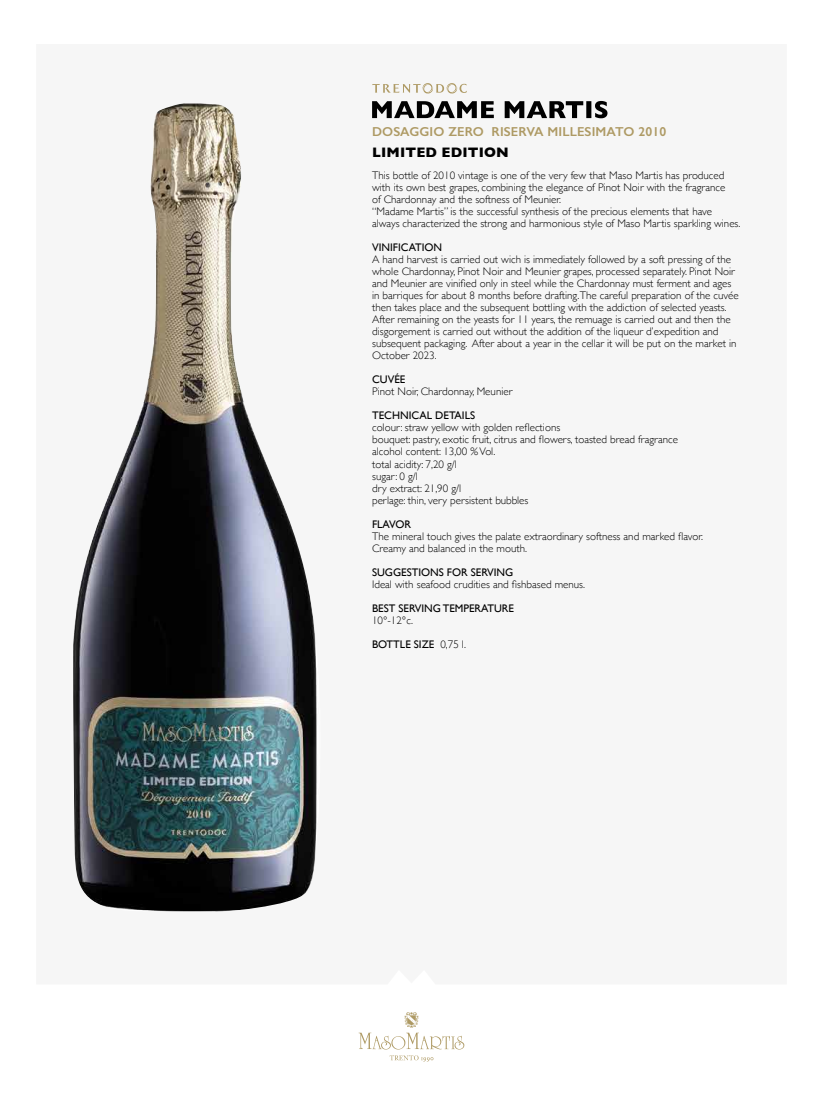
<style>
.page{position:relative;width:823px;height:1098px;background:#fff}
.page>*{position:absolute;margin:0;border:0;box-sizing:border-box;transform-origin:0 0}
.t1{font:700 14px "Gill Sans";letter-spacing:.01em;color:#000}
.t2{font:600 13px "Gill Sans";letter-spacing:.01em;color:#ae9a64}
.t3{font:300 11px/12px "Gill Sans";color:#000}
.t4{font:11px "Gill Sans";color:#000}
.s1{font-weight:400}
</style>
<div class="page">
<svg style="left:372px;top:101px;width:235px;height:17px"></svg>
<svg style="left:372px;top:83px;width:94px;height:11px"></svg>
<svg style="left:358px;top:1012px;width:106px;height:49px"></svg>
<img style="left:73px;top:103px;width:244px;height:809px">
<p class="t2" style="left:372px;top:124px;width:295px">DOSAGGIO ZERO RISERVA MILLESIMATO 2010</p>
<p class="t1" style="left:372px;top:141px;width:138px">LIMITED EDITION</p>
<p class="t3" style="left:372px;top:169px;width:369px">This bottle of 2010 vintage is one of the very few that Maso Martis has produced with its own best grapes, combining the elegance of Pinot Noir with the fragrance<br>of Chardonnay and the softness of Meunier.<br>“Madame Martis” is the successful synthesis of the precious elements that have always characterized the strong and harmonious style of Maso Martis sparkling wines.</p>
<p class="t4" style="left:372px;top:241px;width:71px">VINIFICATION</p>
<p class="t3" style="left:372px;top:253px;width:368px">A hand harvest is carried out wich is immediately followed by a soft pressing of the whole Chardonnay, Pinot Noir and Meunier grapes, processed separately. Pinot Noir and Meunier are vinified only in steel while the Chardonnay must ferment and ages in barriques for about 8 months before drafting.The careful preparation of the cuvée then takes place and the subsequent bottling with the addiction of selected yeasts.<br>After remaining on the yeasts for 11 years, the remuage is carried out and then the disgorgement is carried out without the addition of the liqueur d’expedition and subsequent packaging. After about a year in the cellar it will be put on the market in October 2023.</p>
<p class="t4" style="left:372px;top:373px;width:35px">CUVÉE</p>
<p class="t3" style="left:372px;top:385px;width:142px">Pinot Noir, Chardonnay, Meunier</p>
<p class="t4" style="left:372px;top:409px;width:104px">TECHNICAL DETAILS</p>
<p class="t3" style="left:372px;top:421px;width:307px">colour: straw yellow with golden reflections<br>bouquet: pastry, exotic fruit, citrus and flowers, toasted bread fragrance alcohol content: 13,00 % Vol.<br>total acidity: 7,20 g/l<br>sugar: 0 g/l<br>dry extract: 21,90 g/l<br>perlage: thin, very persistent bubbles</p>
<p class="t4" style="left:372px;top:517px;width:40px">FLAVOR</p>
<p class="t3" style="left:372px;top:529px;width:332px">The mineral touch gives the palate extraordinary softness and marked flavor.<br>Creamy and balanced in the mouth.</p>
<p class="t4" style="left:372px;top:565px;width:143px">SUGGESTIONS FOR SERVING</p>
<p class="t3" style="left:372px;top:577px;width:214px">Ideal with seafood crudities and fishbased menus.</p>
<p class="t4" style="left:372px;top:601px;width:143px">BEST SERVING TEMPERATURE</p>
<p class="t3" style="left:372px;top:607px;width:95px;line-height:24px">10°-12°c.<br><span class="s1">BOTTLE SIZE</span> 0,75 l.</p>
</div>
